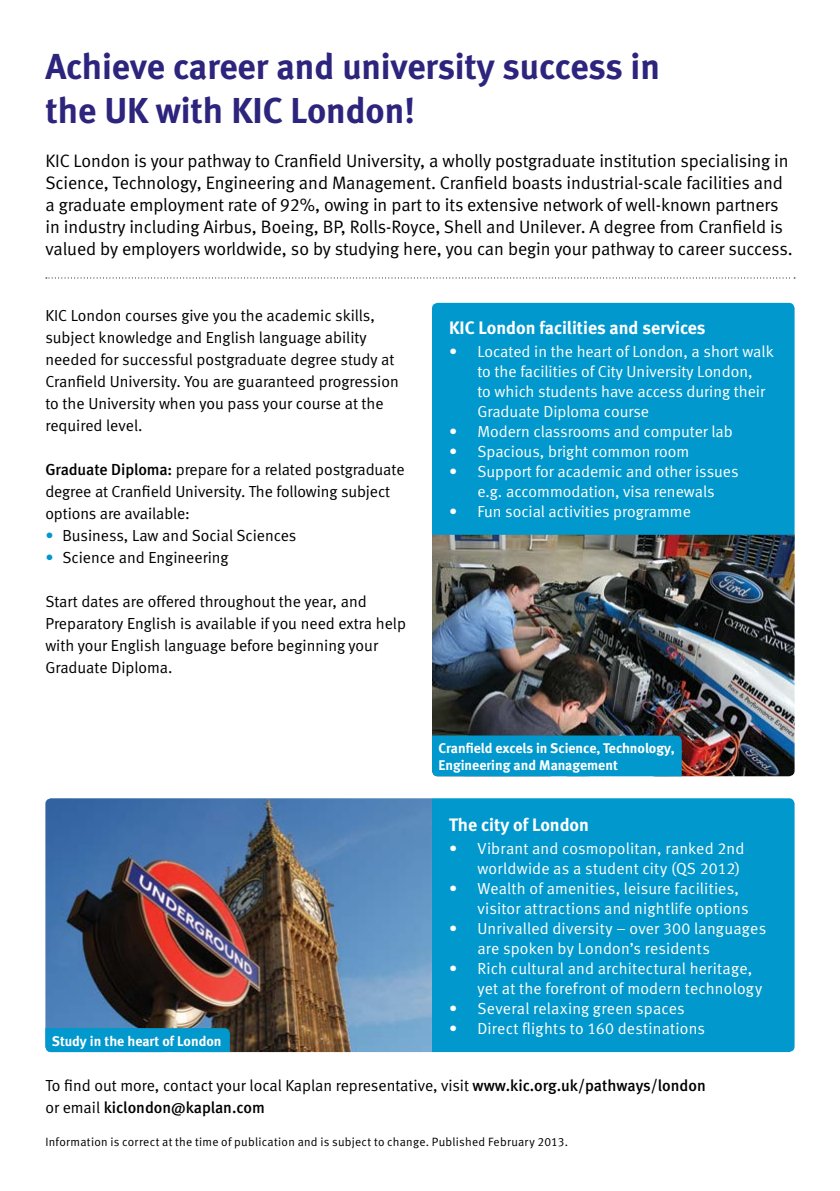
<style>
.page{position:relative;width:840px;height:1191px;background:#fff}
.page>*{position:absolute;margin:0;border:0;box-sizing:border-box;transform-origin:0 0}
.t1{font:36px/44px "Meta Bold LF";color:#2d257d}
.t2{font:18px/22px "Meta Normal LF";letter-spacing:-.005em;color:#000}
.t3{font:18px "Meta Bold LF";color:#fff}
.t4{font:16px/22px "Meta Normal LF";color:#000}
.t5{font:16px/20px "Meta Normal LF";letter-spacing:.005em;color:#fff}
.t6{font:16px "Meta Medium LF";color:#000}
.t7{font:14px/16.8px "Meta Bold LF";color:#fff}
.t8{font:12px "Meta Normal LF";letter-spacing:.02em;color:#000}
.s1{font-family:"Meta Medium LF"}
.s2{color:#0098cd}
.s3{font-family:"Meta Normal LF"}
</style>
<div class="page">
<svg style="left:46px;top:277px;width:748px;height:1px"></svg>
<div style="left:432px;top:303px;width:362px;height:232px;background:#0098cd"></div>
<div style="left:432px;top:798px;width:362px;height:254px;background:#0098cd"></div>
<img style="left:45px;top:798px;width:387px;height:254px">
<div style="left:45px;top:1028px;width:185px;height:24px;background:#0098cd"></div>
<img style="left:432px;top:535px;width:362px;height:241px">
<div style="left:432px;top:735px;width:249px;height:41px;background:#0098cd"></div>
<h1 class="t1" style="left:45px;top:44px;width:615px">Achieve career and university success in the UK with KIC London!</h1>
<p class="t2" style="left:45px;top:149px;width:748px">KIC London is your pathway to Cranfield University, a wholly postgraduate institution specialising in Science, Technology, Engineering and Management. Cranfield boasts industrial-scale facilities and a graduate employment rate of 92%, owing in part to its extensive network of well-known partners in industry including Airbus, Boeing, BP, Rolls-Royce, Shell and Unilever. A degree from Cranfield is valued by employers worldwide, so by studying here, you can begin your pathway to career success.</p>
<p class="t4" style="left:45px;top:304px;width:355px">KIC London courses give you the academic skills, subject knowledge and English language ability needed for successful postgraduate degree study at Cranfield University. You are guaranteed progression to the University when you pass your course at the required level.</p>
<p class="t4" style="left:45px;top:458px;width:360px"><span class="s1">Graduate Diploma:</span> prepare for a related postgraduate degree at Cranfield University. The following subject options are available:</p>
<p class="t4" style="left:45px;top:524px;width:252px"><span class="s2">•</span> Business, Law and Social Sciences</p>
<p class="t4" style="left:45px;top:546px;width:185px"><span class="s2">•</span> Science and Engineering</p>
<p class="t4" style="left:45px;top:590px;width:362px">Start dates are offered throughout the year, and Preparatory English is available if you need extra help with your English language before beginning your Graduate Diploma.</p>
<p class="t7" style="left:52px;top:1032px;width:171px">Study in the heart of London</p>
<p class="t3" style="left:449px;top:317px;width:258px">KIC London facilities and services</p>
<p class="t5" style="left:477px;top:341px;width:298px;text-indent:-28px">• Located in the heart of London, a short walk to the facilities of City University London,<br>to which students have access during their Graduate Diploma course</p>
<p class="t5" style="left:449px;top:421px;width:285px">• Modern classrooms and computer lab</p>
<p class="t5" style="left:449px;top:441px;width:242px">• Spacious, bright common room</p>
<p class="t5" style="left:449px;top:461px;width:291px;text-align:center">• Support for academic and other issues e.g. accommodation, visa renewals</p>
<p class="t5" style="left:449px;top:501px;width:243px">• Fun social activities programme</p>
<p class="t7" style="left:438px;top:739px;width:237px">Cranfield excels in Science, Technology,<br>Engineering and Management</p>
<p class="t3" style="left:449px;top:814px;width:141px">The city of London</p>
<p class="t5" style="left:449px;top:838px;width:296px;text-align:right">• Vibrant and cosmopolitan, ranked 2nd worldwide as a student city (QS 2012)</p>
<p class="t5" style="left:477px;top:878px;width:272px;text-indent:-28px">• Wealth of amenities, leisure facilities, visitor attractions and nightlife options</p>
<p class="t5" style="left:477px;top:918px;width:290px;text-indent:-28px">• Unrivalled diversity – over 300 languages are spoken by London’s residents</p>
<p class="t5" style="left:477px;top:958px;width:286px;text-indent:-28px">• Rich cultural and architectural heritage, yet at the forefront of modern technology</p>
<p class="t5" style="left:449px;top:998px;width:237px">• Several relaxing green spaces</p>
<p class="t5" style="left:449px;top:1018px;width:257px">• Direct flights to 160 destinations</p>
<p class="t4" style="left:45px;top:1074px;width:661px">To find out more, contact your local Kaplan representative, visit <span class="s1">www.kic.org.uk/pathways/london</span></p>
<p class="t6" style="left:45px;top:1098px;width:221px"><span class="s3">or email</span> kiclondon@kaplan.com</p>
<p class="t8" style="left:45px;top:1134px;width:524px">Information is correct at the time of publication and is subject to change. Published February 2013.</p>
</div>
